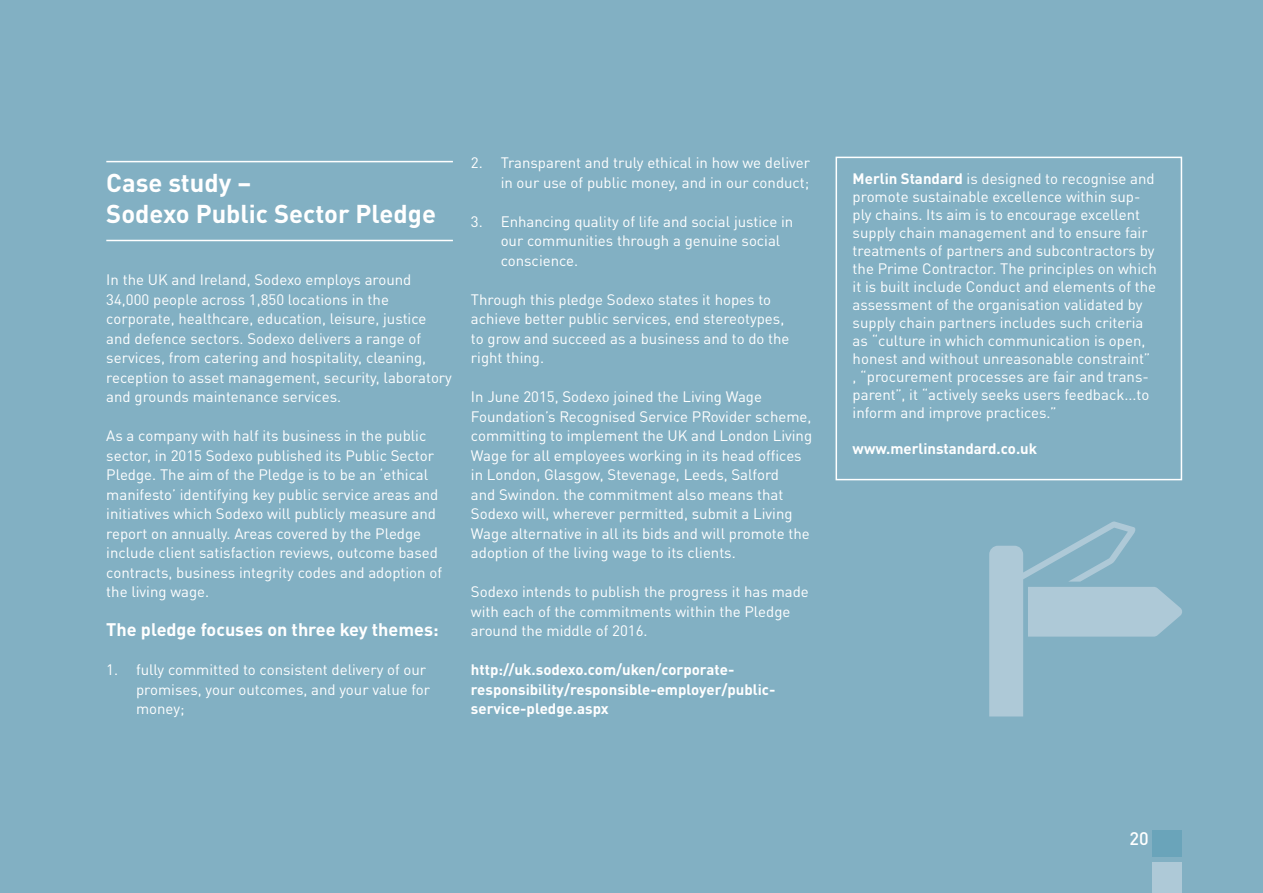
<style>
.page{position:relative;width:1263px;height:893px;background:#82b0c3}
.page>*{position:absolute;margin:0;border:0;box-sizing:border-box;transform-origin:0 0}
.Body_text{font:700 25.5px "DIN Pro";color:#fff}
.Sub-Heading{font:700 18px "DIN Pro";color:#fff}
.t1{font:500 18px "DIN";color:#fff}
.Body_text-2{font:15px/19.5px "DIN Pro";color:#fff}
.Body_text-3{font:700 15px/19.5px "DIN Pro";color:#fff}
.s1{font-weight:700}
</style>
<div class="page">
<hr style="left:106px;top:161px;width:347px;height:1px;background:#fff">
<hr style="left:106px;top:240px;width:347px;height:1px;background:#fff">
<div style="left:835px;top:157px;width:347px;height:323px;border:2px solid #fff"></div>
<div style="left:1152px;top:831px;width:30px;height:26px;background:#6aa4ba"></div>
<div style="left:1152px;top:862px;width:30px;height:31px;background:#aec9d7"></div>
<svg style="left:989px;top:521px;width:193px;height:195px"></svg>
<p class="Body_text" style="left:106px;top:162px;width:146px">Case study –</p>
<p class="Body_text" style="left:106px;top:192px;width:331px">Sodexo Public Sector Pledge</p>
<p class="Body_text-2" style="left:106px;top:269px;width:347px">In the UK and Ireland, Sodexo employs around 34,000 people across 1,850 locations in the corporate, healthcare, education, leisure, justice and defence sectors. Sodexo delivers a range of services, from catering and hospitality, cleaning, reception to asset management, security, laboratory and grounds maintenance services.</p>
<p class="Body_text-2" style="left:106px;top:425px;width:337px">As a company with half its business in the public sector, in 2015 Sodexo published its Public Sector Pledge. The aim of the Pledge is to be an ‘ethical manifesto’ identifying key public service areas and initiatives which Sodexo will publicly measure and report on annually. Areas covered by the Pledge include client satisfaction reviews, outcome based contracts, business integrity codes and adoption of the living wage.</p>
<p class="Sub-Heading" style="left:106px;top:615px;width:334px">The pledge focuses on three key themes:</p>
<p class="Body_text-2" style="left:136px;top:659px;width:296px;text-indent:-30px">1. fully committed to consistent delivery of our promises, your outcomes, and your value for money;</p>
<p class="Body_text-2" style="left:471px;top:152px;width:341px;text-align:right">2. Transparent and truly ethical in how we deliver in our use of public money, and in our conduct;</p>
<p class="Body_text-2" style="left:501px;top:210px;width:294px;text-indent:-30px">3. Enhancing quality of life and social justice in our communities through a genuine social conscience.</p>
<p class="Body_text-2" style="left:471px;top:288px;width:315px">Through this pledge Sodexo states it hopes to achieve better public services, end stereotypes,</p>
<p class="Body_text-2" style="left:471px;top:327px;width:320px">to grow and succeed as a business and to do the right thing.</p>
<p class="Body_text-2" style="left:471px;top:386px;width:343px">In June 2015, Sodexo joined the Living Wage Foundation’s Recognised Service PRovider scheme, committing to implement the UK and London Living Wage for all employees working in its head offices in London, Glasgow, Stevenage, Leeds, Salford<br>and Swindon. the commitment also means that Sodexo will, wherever permitted, submit a Living Wage alternative in all its bids and will promote the adoption of the living wage to its clients.</p>
<p class="Body_text-2" style="left:471px;top:581px;width:339px">Sodexo intends to publish the progress it has made with each of the commitments within the Pledge around the middle of 2016.</p>
<p class="Body_text-3" style="left:471px;top:658px;width:306px">http://uk.sodexo.com/uken/corporate&shy;responsibility/responsible-employer/public&shy;service-pledge.aspx</p>
<p class="Body_text-2" style="left:853px;top:168px;width:306px;line-height:18px"><span class="s1">Merlin Standard</span> is designed to recognise and promote sustainable excellence within sup&shy;ply chains. Its aim is to encourage excellent supply chain management and to ensure fair treatments of partners and subcontractors by the Prime Contractor. The principles on which it is built include Conduct and elements of the assessment of the organisation validated by supply chain partners includes such criteria as “culture in which communication is open, honest and without unreasonable constraint” , “procurement processes are fair and trans&shy;parent”, it “actively seeks users feedback...to inform and improve practices.”</p>
<p class="Body_text-3" style="left:853px;top:437px;width:186px">www.merlinstandard.co.uk</p>
<p class="t1" style="left:1129px;top:827px;width:21px">20</p>
</div>
